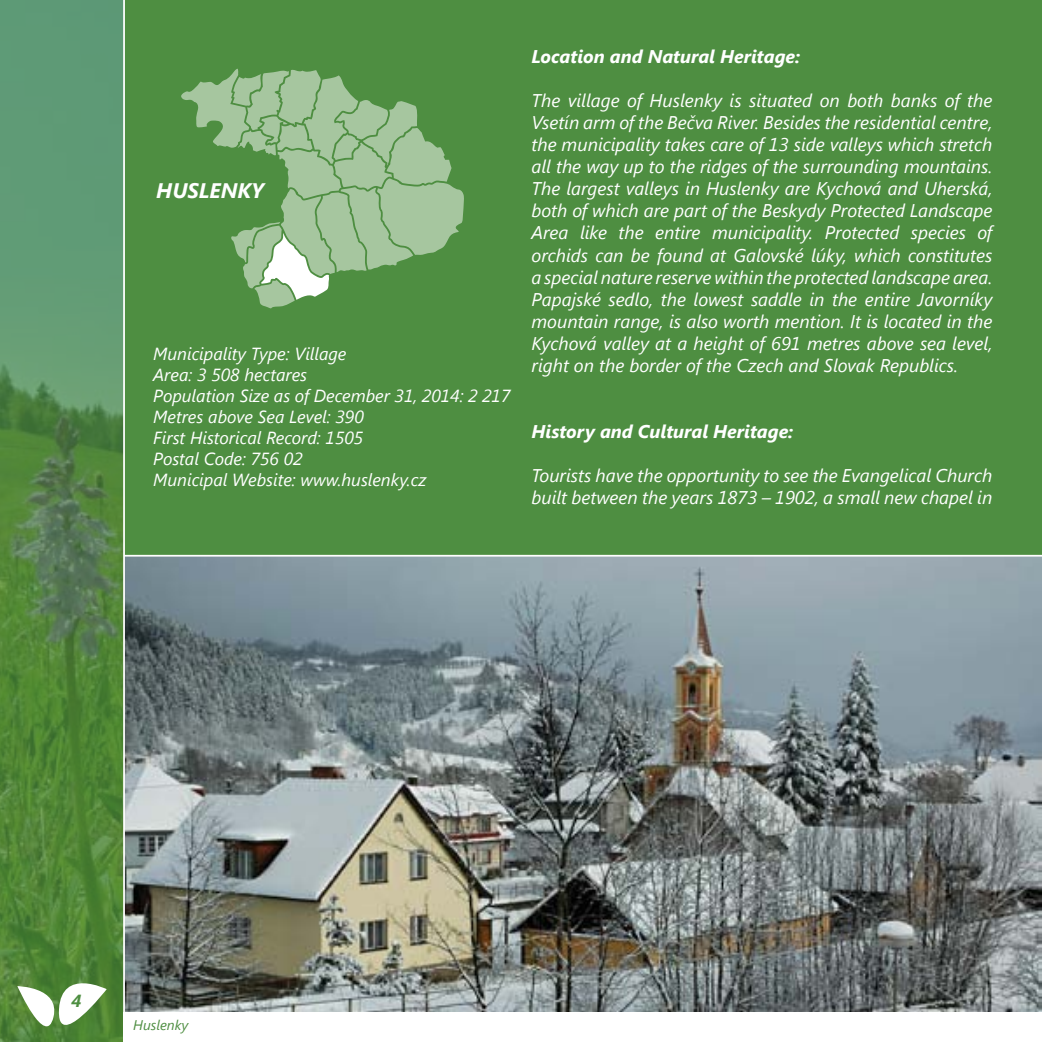
<style>
.page{position:relative;width:1042px;height:1042px;background:#4e8e41}
.page>*{position:absolute;margin:0;border:0;box-sizing:border-box;transform-origin:0 0}
.t1{font:italic 700 21px "Segoe UI";color:#fff}
.t2{font:italic 18.38px/22.1px "Segoe UI";color:#fff;text-align:justify}
.t3{font:italic 700 18.38px "Segoe UI";color:#fff}
.t4{font:italic 17.5px/21px "Segoe UI";color:#fff}
.t5{font:italic 700 17.5px "Segoe UI";color:#4e8e41}
.t6{font:italic 14px "Segoe UI";color:#4e8e41}
</style>
<div class="page">
<img style="left:0;top:0;width:123px;height:1042px">
<img style="left:125px;top:556px;width:917px;height:456px">
<svg style="left:17px;top:982px;width:90px;height:45px"></svg>
<svg style="left:181px;top:69px;width:283px;height:239px"></svg>
<div style="left:123px;top:1012px;width:919px;height:30px;background:#fff"></div>
<hr style="left:123px;top:0;width:2px;height:1042px;background:#fff">
<hr style="left:124px;top:555px;width:918px;height:1px;background:#fff">
<p class="t1" style="left:156px;top:175px;width:109px">HUSLENKY</p>
<p class="t4" style="left:153px;top:342px;width:359px">Municipality Type: Village<br>Area: 3 508 hectares<br>Population Size as of December 31, 2014: 2 217<br>Metres above Sea Level: 390<br>First Historical Record: 1505<br>Postal Code: 756 02<br>Municipal Website: www.huslenky.cz</p>
<p class="t3" style="left:531px;top:43px;width:270px">Location and Natural Heritage:</p>
<p class="t2" style="left:531px;top:89px;width:462px">The village of Huslenky is situated on both banks of the Vsetín arm of the Bečva River. Besides the residential centre, the municipality takes care of 13 side valleys which stretch all the way up to the ridges of the surrounding mountains.<br>The largest valleys in Huslenky are Kychová and Uherská, both of which are part of the Beskydy Protected Landscape Area like the entire municipality. Protected species of orchids can be found at Galovské lúky, which constitutes a special nature reserve within the protected landscape area.<br>Papajské sedlo, the lowest saddle in the entire Javorníky mountain range, is also worth mention. It is located in the Kychová valley at a height of 691 metres above sea level, right on the border of the Czech and Slovak Republics.</p>
<p class="t3" style="left:531px;top:418px;width:263px">History and Cultural Heritage:</p>
<p class="t2" style="left:531px;top:464px;width:462px">Tourists have the opportunity to see the Evangelical Church built between the years 1873 – 1902, a small new chapel in</p>
<p class="t5" style="left:71px;top:988px;width:12px">4</p>
<p class="t6" style="left:133px;top:1015px;width:57px">Huslenky</p>
</div>
